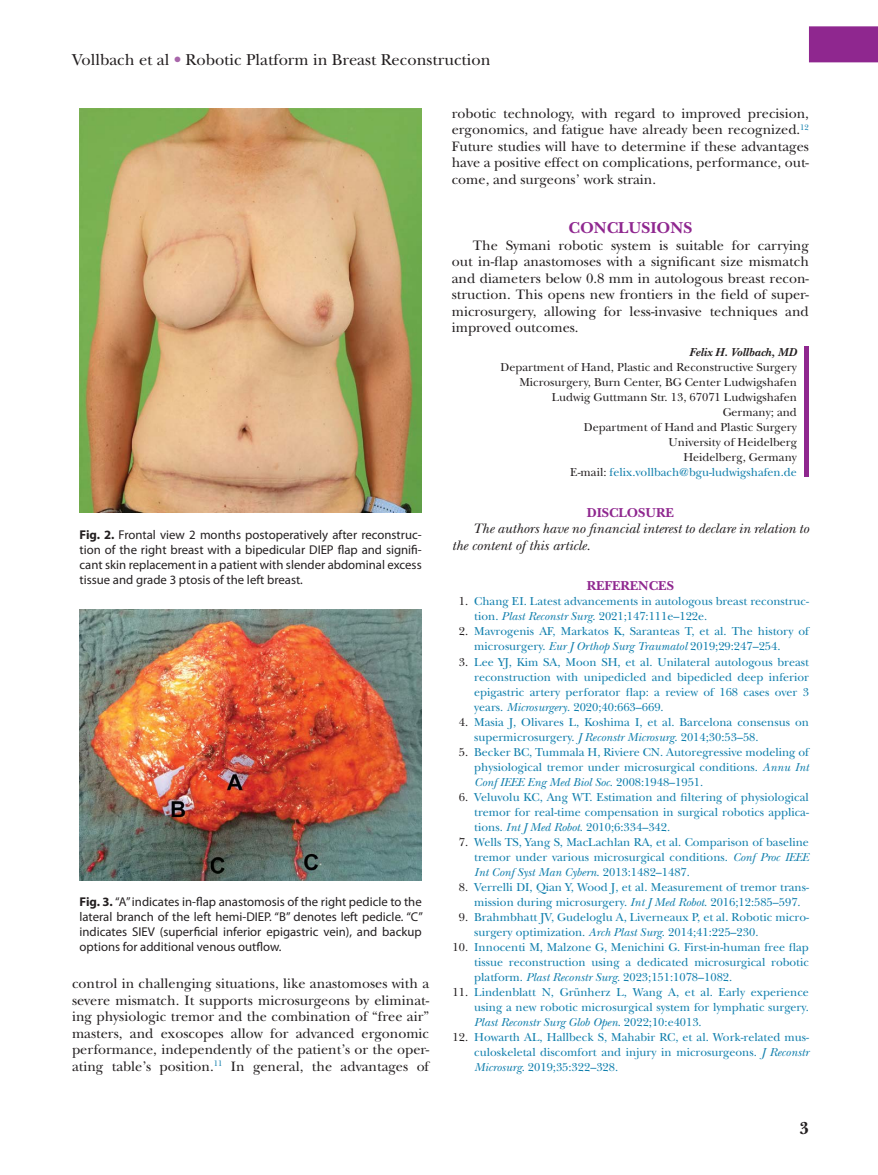
<style>
.page{position:relative;width:878px;height:1175px;background:#fff}
.page>*{position:absolute;margin:0;border:0;box-sizing:border-box;transform-origin:0 0}
.t1{font:700 18px "New Baskerville Std";color:#231f20}
.t2{font:16.5px "New Baskerville Std";color:#231f20}
.t3{font:700 16.5px "New Baskerville Std";color:#8f278f}
.t4{font:14.25px/16.5px "New Baskerville Std";color:#231f20;text-align:justify}
.t5{font:italic 14.25px/16.5px "New Baskerville Std";color:#231f20}
.t6{font:700 13.5px "New Baskerville Std";color:#8f278f}
.t7{font:12.75px/15px "Myriad Pro";color:#231f20;text-align:justify}
.t8{font:12px/15px "New Baskerville Std";color:#0f7eac;text-align:justify}
.t9{font:12px/15px "New Baskerville Std";color:#231f20;text-align:right}
.t10{font:italic 700 12px "New Baskerville Std";color:#231f20}
.s1{color:#a866aa}
.s2{font-weight:700}
.s3{color:#0f7eac}
.s4{color:#231f20}
.s5{font-style:italic}
</style>
<div class="page">
<div style="left:808px;top:26px;width:70px;height:36px;background:#8f278f"></div>
<hr style="left:804px;top:347px;width:4px;height:15px;background:#8f278f">
<hr style="left:804px;top:362px;width:4px;height:15px;background:#8f278f">
<hr style="left:804px;top:377px;width:4px;height:15px;background:#8f278f">
<hr style="left:804px;top:392px;width:4px;height:15px;background:#8f278f">
<hr style="left:804px;top:401px;width:4px;height:16px;background:#8f278f">
<hr style="left:804px;top:416px;width:4px;height:16px;background:#8f278f">
<hr style="left:804px;top:431px;width:4px;height:16px;background:#8f278f">
<hr style="left:804px;top:446px;width:4px;height:16px;background:#8f278f">
<hr style="left:804px;top:461px;width:4px;height:16px;background:#8f278f">
<img style="left:79px;top:108px;width:343px;height:405px">
<img style="left:80px;top:609px;width:342px;height:271px">
<h2 class="t2" style="left:72px;top:50px;width:420px">Vollbach et al <span class="s1">•</span> Robotic Platform in Breast Reconstruction</h2>
<p class="t7" style="left:79px;top:527px;width:344px"><span class="s2">Fig. 2.</span> Frontal view 2 months postoperatively after reconstruc&shy;tion of the right breast with a bipedicular DIEP flap and signifi&shy;cant skin replacement in a patient with slender abdominal excess tissue and grade 3 ptosis of the left breast.</p>
<p class="t7" style="left:79px;top:894px;width:345px"><span class="s2">Fig. 3.</span> “A” indicates in-flap anastomosis of the right pedicle to the lateral branch of the left hemi-DIEP. “B” denotes left pedicle. “C” indicates SIEV (superficial inferior epigastric vein), and backup options for additional venous outflow.</p>
<p class="t4" style="left:72px;top:975px;width:359px">control in challenging situations, like anastomoses with a severe mismatch. It supports microsurgeons by eliminat&shy;ing physiologic tremor and the combination of “free air” masters, and exoscopes allow for advanced ergonomic performance, independently of the patient’s or the oper&shy;ating table’s position.<sup>11</sup> In general, the advantages of</p>
<p class="t4" style="left:451px;top:105px;width:359px">robotic technology, with regard to improved precision, ergonomics, and fatigue have already been recognized.<sup>12<br></sup>Future studies will have to determine if these advantages have a positive effect on complications, performance, out&shy;come, and surgeons’ work strain.</p>
<h2 class="t3" style="left:568px;top:218px;width:125px">CONCLUSIONS</h2>
<p class="t4" style="left:451px;top:237px;width:359px;text-indent:21px">The Symani robotic system is suitable for carrying out in-flap anastomoses with a significant size mismatch and diameters below 0.8 mm in autologous breast recon&shy;struction. This opens new frontiers in the field of super&shy;microsurgery, allowing for less-invasive techniques and improved outcomes.</p>
<p class="t10" style="left:689px;top:345px;width:109px">Felix H. Vollbach, MD</p>
<p class="t9" style="left:500px;top:360px;width:298px">Department of Hand, Plastic and Reconstructive Surgery Microsurgery, Burn Center, BG Center Ludwigshafen Ludwig Guttmann Str. 13, 67071 Ludwigshafen Germany; and<br>Department of Hand and Plastic Surgery<br>University of Heidelberg<br>Heidelberg, Germany<br>E-mail: <span class="s3">felix.vollbach@bgu-ludwigshafen.de</span></p>
<p class="t6" style="left:586px;top:504px;width:89px">DISCLOSURE</p>
<p class="t5" style="left:451px;top:520px;width:358px;text-indent:21px">The authors have no financial interest to declare in relation to the content of this article.</p>
<p class="t6" style="left:586px;top:578px;width:89px">REFERENCES</p>
<p class="t8" style="left:474px;top:594px;width:336px;text-indent:-15px"><span class="s4">1.</span> Chang EI. Latest advancements in autologous breast reconstruc&shy;tion. <span class="s5">Plast Reconstr Surg</span>. 2021;147:111e–122e.</p>
<p class="t8" style="left:474px;top:624px;width:336px;text-indent:-15px"><span class="s4">2.</span> Mavrogenis AF, Markatos K, Saranteas T, et al. The history of microsurgery. <span class="s5">Eur J Orthop Surg Traumatol</span> 2019;29:247–254.</p>
<p class="t8" style="left:474px;top:654px;width:336px;text-indent:-15px"><span class="s4">3.</span> Lee YJ, Kim SA, Moon SH, et al. Unilateral autologous breast reconstruction with unipedicled and bipedicled deep inferior epigastric artery perforator flap: a review of 168 cases over 3 years. <span class="s5">Microsurgery</span>. 2020;40:663–669.</p>
<p class="t8" style="left:474px;top:714px;width:336px;text-indent:-15px"><span class="s4">4.</span> Masia J, Olivares L, Koshima I, et al. Barcelona consensus on supermicrosurgery. <span class="s5">J Reconstr Microsurg</span>. 2014;30:53–58.</p>
<p class="t8" style="left:474px;top:744px;width:336px;text-indent:-15px"><span class="s4">5.</span> Becker BC, Tummala H, Riviere CN. Autoregressive modeling of physiological tremor under microsurgical conditions. <span class="s5">Annu Int Conf IEEE Eng Med Biol Soc</span>. 2008:1948–1951.</p>
<p class="t8" style="left:474px;top:789px;width:336px;text-indent:-15px"><span class="s4">6.</span> Veluvolu KC, Ang WT. Estimation and filtering of physiological tremor for real-time compensation in surgical robotics applica&shy;tions. <span class="s5">Int J Med Robot</span>. 2010;6:334–342.</p>
<p class="t8" style="left:474px;top:834px;width:336px;text-indent:-15px"><span class="s4">7.</span> Wells TS, Yang S, MacLachlan RA, et al. Comparison of baseline tremor under various microsurgical conditions. <span class="s5">Conf Proc IEEE Int Conf Syst Man Cybern</span>. 2013:1482–1487.</p>
<p class="t8" style="left:459px;top:879px;width:351px;text-align:center"><span class="s4">8.</span> Verrelli DI, Qian Y, Wood J, et al. Measurement of tremor trans&shy;mission during microsurgery. <span class="s5">Int J Med Robot</span>. 2016;12:585–597.</p>
<p class="t8" style="left:474px;top:909px;width:336px;text-indent:-15px"><span class="s4">9.</span> Brahmbhatt JV, Gudeloglu A, Liverneaux P, et al. Robotic micro&shy;surgery optimization. <span class="s5">Arch Plast Surg</span>. 2014;41:225–230.</p>
<p class="t8" style="left:474px;top:939px;width:336px;text-indent:-22px"><span class="s4">10.</span> Innocenti M, Malzone G, Menichini G. First-in-human free flap tissue reconstruction using a dedicated microsurgical robotic platform. <span class="s5">Plast Reconstr Surg</span>. 2023;151:1078–1082.</p>
<p class="t8" style="left:474px;top:984px;width:336px;text-indent:-22px"><span class="s4">11.</span> Lindenblatt N, Grünherz L, Wang A, et al. Early experience using a new robotic microsurgical system for lymphatic surgery.<br><span class="s5">Plast Reconstr Surg Glob Open</span>. 2022;10:e4013.</p>
<p class="t8" style="left:474px;top:1029px;width:336px;text-indent:-22px"><span class="s4">12.</span> Howarth AL, Hallbeck S, Mahabir RC, et al. Work-related mus&shy;culoskeletal discomfort and injury in microsurgeons. <span class="s5">J Reconstr Microsurg</span>. 2019;35:322–328.</p>
<h1 class="t1" style="left:799px;top:1118px;width:11px">3</h1>
</div>
